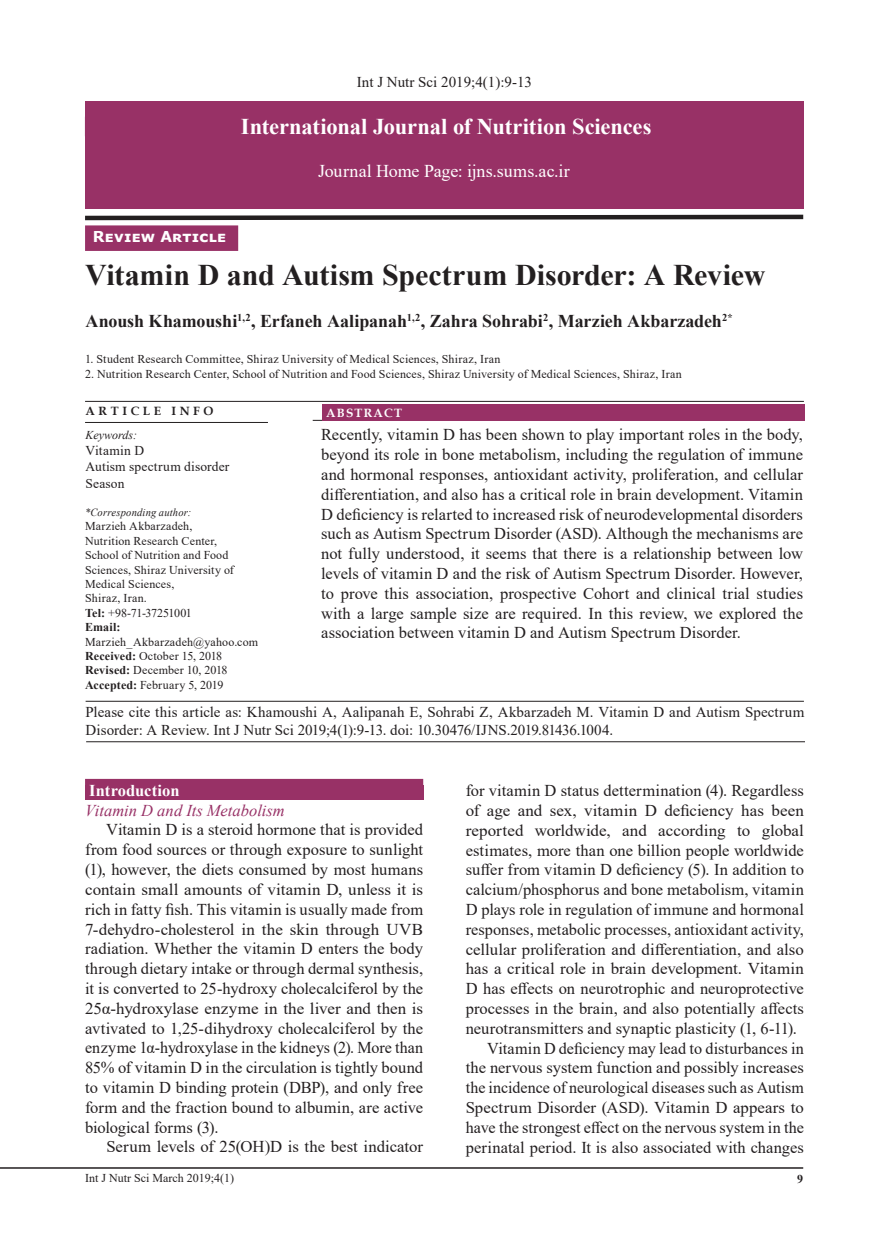
<style>
.page{position:relative;width:889px;height:1242px;background:#fff}
.page>*{position:absolute;margin:0;border:0;box-sizing:border-box;transform-origin:0 0}
.t1{font:700 30px "Times New Roman";letter-spacing:-.005em;color:#231f20}
.t2{font:700 22.5px "Times New Roman";letter-spacing:-.005em;color:#fff}
.t3{font:700 18px "Times New Roman";letter-spacing:-.005em;color:#231f20}
.t4{font:18px "Times New Roman";color:#fff}
.t5{font:16.5px/19.8px "Times New Roman";color:#231f20;text-align:justify}
.t6{font:italic 16.5px "Times New Roman";color:#983166}
.t7{font:700 16.5px "Times New Roman";color:#fff}
.t8{font:15px/18px "Times New Roman";color:#231f20}
.t9{font:700 15px "Verdana";letter-spacing:.015em;color:#fff}
.t10{font:13.5px/16.2px "Times New Roman";letter-spacing:.01em;color:#231f20}
.t11{font:12px/14.4px "Times New Roman";letter-spacing:.01em;color:#231f20}
.t12{font:700 12px "Book Antiqua";letter-spacing:.3em;color:#231f20}
.t13{font:italic 12px "Times New Roman";color:#231f20}
.t14{font:700 12px "Book Antiqua";letter-spacing:.1em;color:#fff}
.t15{font:700 12px "Times New Roman";color:#231f20}
.t16{font:italic 10.95px "Times New Roman";letter-spacing:.015em;color:#231f20;scale:.96 1}
.s1{font-weight:700}
</style>
<div class="page">
<hr style="left:0;top:1167px;width:803px;height:1px;background:#231f20">
<hr style="left:85px;top:401px;width:719px;height:1px;background:#231f20">
<hr style="left:85px;top:422px;width:183px;height:1px;background:#231f20">
<div style="left:85px;top:225px;width:153px;height:26px;background:#983166"></div>
<hr style="left:313px;top:420px;width:491px;height:1px;background:#231f20">
<div style="left:322px;top:404px;width:482px;height:17px;background:#983166"></div>
<hr style="left:86px;top:701px;width:718px;height:1px;background:#231f20">
<div style="left:85px;top:101px;width:718px;height:107px;background:#983166"></div>
<svg style="left:85px;top:214px;width:719px;height:7px"></svg>
<hr style="left:86px;top:741px;width:719px;height:1px;background:#231f20">
<div style="left:85px;top:784px;width:338px;height:15px;background:#983166"></div>
<div style="left:85px;top:779px;width:338px;height:19px;background:#983166"></div>
<p class="t8" style="left:357px;top:72px;width:176px">Int J Nutr Sci 2019;4(1):9-13</p>
<h2 class="t2" style="left:241px;top:110px;width:412px">International Journal of Nutrition Sciences</h2>
<p class="t4" style="left:318px;top:158px;width:253px">Journal Home Page: ijns.sums.ac.ir</p>
<p class="t9" style="left:93px;top:226px;width:135px">Review Article</p>
<h1 class="t1" style="left:85px;top:253px;width:682px">Vitamin D and Autism Spectrum Disorder: A Review</h1>
<p class="t3" style="left:86px;top:308px;width:648px">Anoush Khamoushi<sup>1,2</sup>, Erfaneh Aalipanah<sup>1,2</sup>, Zahra Sohrabi<sup>2</sup>, Marzieh Akbarzadeh<sup>2*</sup></p>
<p class="t11" style="left:85px;top:352px;width:417px">1. Student Research Committee, Shiraz University of Medical Sciences, Shiraz, Iran</p>
<p class="t11" style="left:85px;top:366px;width:598px">2. Nutrition Research Center, School of Nutrition and Food Sciences, Shiraz University of Medical Sciences, Shiraz, Iran</p>
<p class="t12" style="left:86px;top:402px;width:129px">ARTICLE INFO</p>
<p class="t14" style="left:326px;top:405px;width:77px">ABSTRACT</p>
<p class="t5" style="left:321px;top:424px;width:483px">Recently, vitamin D has been shown to play important roles in the body, beyond its role in bone metabolism, including the regulation of immune and hormonal responses, antioxidant activity, proliferation, and cellular differentiation, and also has a critical role in brain development. Vitamin D deficiency is relarted to increased risk of neurodevelopmental disorders such as Autism Spectrum Disorder (ASD). Although the mechanisms are not fully understood, it seems that there is a relationship between low levels of vitamin D and the risk of Autism Spectrum Disorder. However, to prove this association, prospective Cohort and clinical trial studies with a large sample size are required. In this review, we explored the association between vitamin D and Autism Spectrum Disorder.</p>
<p class="t13" style="left:86px;top:427px;width:53px">Keywords:</p>
<p class="t10" style="left:86px;top:442px;width:145px">Vitamin D<br>Autism spectrum disorder<br>Season</p>
<p class="t16" style="left:85px;top:505px;width:112px">*Corresponding author:</p>
<p class="t11" style="left:85px;top:519px;width:150px">Marzieh Akbarzadeh,<br>Nutrition Research Center,<br>School of Nutrition and Food<br>Sciences, Shiraz University of<br>Medical Sciences,<br>Shiraz, Iran.<br><span class="s1">Tel:</span> +98-71-37251001<br><span class="s1">Email:</span></p>
<p class="t11" style="left:85px;top:634px;width:175px">Marzieh_Akbarzadeh@yahoo.com<br><span class="s1">Received:</span> October 15, 2018<br><span class="s1">Revised:</span> December 10, 2018<br><span class="s1">Accepted:</span> February 5, 2019</p>
<p class="t8" style="left:86px;top:702px;width:720px">Please cite this article as: Khamoushi A, Aalipanah E, Sohrabi Z, Akbarzadeh M. Vitamin D and Autism Spectrum<br>Disorder: A Review. Int J Nutr Sci 2019;4(1):9-13. doi: 10.30476/IJNS.2019.81436.1004.</p>
<p class="t7" style="left:89px;top:778px;width:92px">Introduction</p>
<p class="t6" style="left:85px;top:799px;width:201px">Vitamin D and Its Metabolism</p>
<p class="t5" style="left:85px;top:819px;width:340px;text-indent:21px">Vitamin D is a steroid hormone that is provided from food sources or through exposure to sunlight (1), however, the diets consumed by most humans contain small amounts of vitamin D, unless it is rich in fatty fish. This vitamin is usually made from 7-dehydro-cholesterol in the skin through UVB radiation. Whether the vitamin D enters the body through dietary intake or through dermal synthesis, it is converted to 25-hydroxy cholecalciferol by the 25α-hydroxylase enzyme in the liver and then is avtivated to 1,25-dihydroxy cholecalciferol by the enzyme 1α-hydroxylase in the kidneys (2). More than 85% of vitamin D in the circulation is tightly bound to vitamin D binding protein (DBP), and only free form and the fraction bound to albumin, are active biological forms (3).</p>
<p class="t5" style="left:106px;top:1136px;width:318px">Serum levels of 25(OH)D is the best indicator</p>
<p class="t5" style="left:466px;top:780px;width:340px">for vitamin D status dettermination (4). Regardless</p>
<p class="t5" style="left:466px;top:800px;width:340px">of age and sex, vitamin D deficiency has been</p>
<p class="t5" style="left:466px;top:819px;width:340px">reported worldwide, and according to global</p>
<p class="t5" style="left:466px;top:839px;width:340px">estimates, more than one billion people worldwide</p>
<p class="t5" style="left:466px;top:859px;width:340px">suffer from vitamin D deficiency (5). In addition to</p>
<p class="t5" style="left:466px;top:879px;width:340px">calcium/phosphorus and bone metabolism, vitamin</p>
<p class="t5" style="left:466px;top:899px;width:340px">D plays role in regulation of immune and hormonal</p>
<p class="t5" style="left:466px;top:918px;width:340px">responses, metabolic processes, antioxidant activity,</p>
<p class="t5" style="left:466px;top:938px;width:340px">cellular proliferation and differentiation, and also</p>
<p class="t5" style="left:466px;top:958px;width:340px">has a critical role in brain development. Vitamin</p>
<p class="t5" style="left:466px;top:978px;width:340px">D has effects on neurotrophic and neuroprotective</p>
<p class="t5" style="left:466px;top:998px;width:340px">processes in the brain, and also potentially affects</p>
<p class="t5" style="left:466px;top:1017px;width:333px">neurotransmitters and synaptic plasticity (1, 6-11).</p>
<p class="t5" style="left:487px;top:1037px;width:318px">Vitamin D deficiency may lead to disturbances in</p>
<p class="t5" style="left:466px;top:1057px;width:340px">the nervous system function and possibly increases</p>
<p class="t5" style="left:466px;top:1077px;width:340px">the incidence of neurological diseases such as Autism</p>
<p class="t5" style="left:466px;top:1097px;width:340px">Spectrum Disorder (ASD). Vitamin D appears to</p>
<p class="t5" style="left:466px;top:1116px;width:340px">have the strongest effect on the nervous system in the</p>
<p class="t5" style="left:466px;top:1136px;width:340px">perinatal period. It is also associated with changes</p>
<p class="t11" style="left:85px;top:1170px;width:150px">Int J Nutr Sci March 2019;4(1)</p>
<p class="t15" style="left:797px;top:1170px;width:7px">9</p>
</div>
